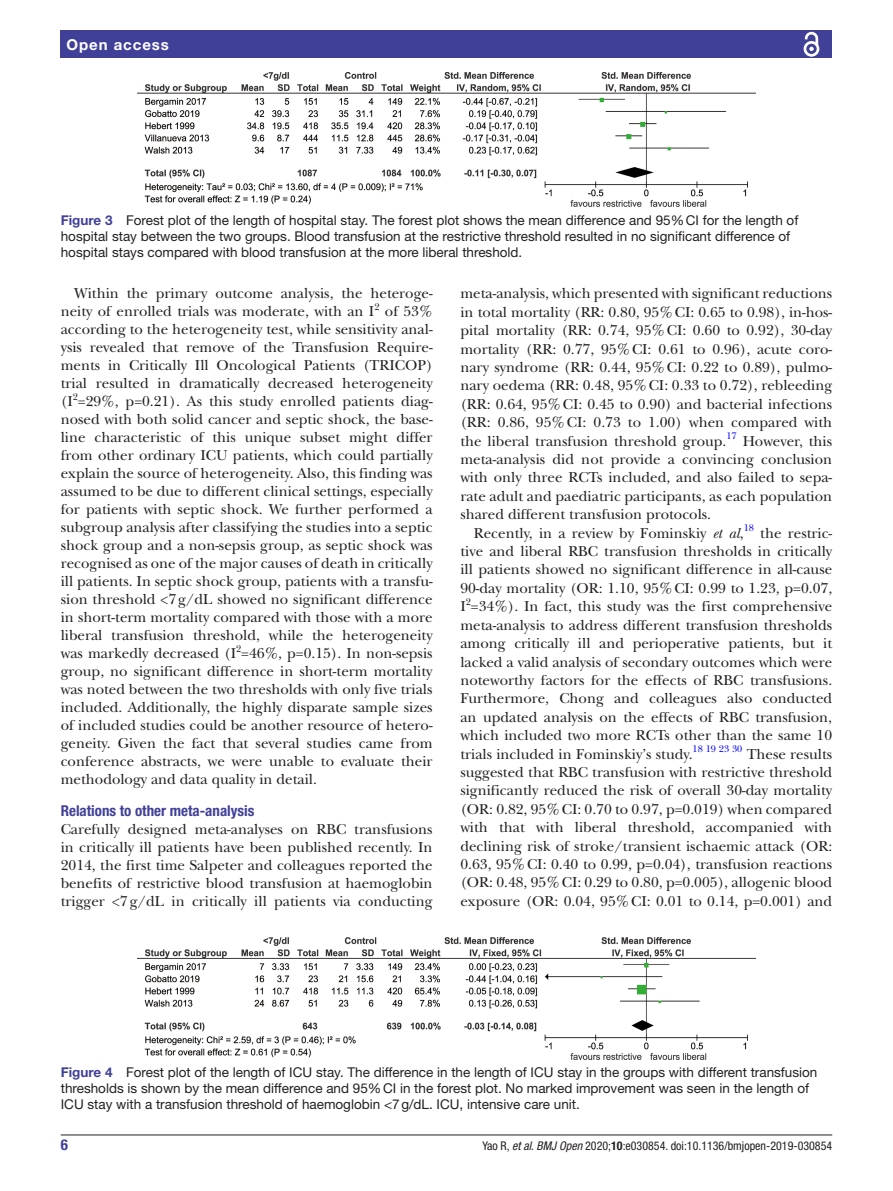
<style>
.page{position:relative;width:893px;height:1191px;background:#fff}
.page>*{position:absolute;margin:0;border:0;box-sizing:border-box;transform-origin:0 0}
.t1{font:15px/18px "New Baskerville";color:#231f20;text-align:justify}
.t2{font:700 condensed 15px "Helvetica Neue LT Std";color:#414099}
.t3{font:700 15px "Helvetica Neue LT Std";letter-spacing:.065em;color:#fff}
.t4{font:13.5px/16.2px "Helvetica Neue LT Std";color:#231f20}
.t5{font:condensed 12px "Helvetica Neue LT Std";color:#231f20}
.t6{font:9.9px "New Baskerville";color:#00f}
.t7{font:9.9px "New Baskerville";color:#231f20}
.s1{font-weight:700;color:#414099}
.s2{font-style:italic}
.s3{font-weight:700}
</style>
<div class="page">
<hr style="left:61px;top:1134px;width:771px;height:1px;background:#231f20">
<div style="left:61px;top:31px;width:771px;height:27px;background:#414099"></div>
<svg style="left:803px;top:31px;width:17px;height:26px"></svg>
<img style="left:138px;top:73px;width:617px;height:134px">
<img style="left:138px;top:937px;width:617px;height:122px">
<p class="t3" style="left:66px;top:35px;width:104px">Open access</p>
<p class="t4" style="left:61px;top:211px;width:739px"><span class="s1">Figure 3</span> Forest plot of the length of hospital stay. The forest plot shows the mean difference and 95%CI for the length of hospital stay between the two groups. Blood transfusion at the restrictive threshold resulted in no significant difference of hospital stays compared with blood transfusion at the more liberal threshold.</p>
<p class="t1" style="left:61px;top:284px;width:373px;text-indent:14px">Within the primary outcome analysis, the heteroge&shy;neity of enrolled trials was moderate, with an I</p>
<p class="t7" style="left:374px;top:300px;width:7px">2</p>
<p class="t1" style="left:61px;top:302px;width:373px;text-indent:324px">of 53% according to the heterogeneity test, while sensitivity anal&shy;ysis revealed that remove of the Transfusion Require&shy;ments in Critically Ill Oncological Patients (TRICOP) trial resulted in dramatically decreased heterogeneity (I =29%, p=0.21). As this study enrolled patients diag-</p>
<p class="t7" style="left:73px;top:390px;width:7px">2</p>
<p class="t1" style="left:61px;top:410px;width:373px">nosed with both solid cancer and septic shock, the base&shy;line characteristic of this unique subset might differ from other ordinary ICU patients, which could partially explain the source of heterogeneity. Also, this finding was assumed to be due to different clinical settings, especially for patients with septic shock. We further performed a subgroup analysis after classifying the studies into a septic shock group and a non-sepsis group, as septic shock was recognised as one of the major causes of death in critically ill patients. In septic shock group, patients with a transfu&shy;sion threshold &lt;7g/dL showed no significant difference in short-term mortality compared with those with a more liberal transfusion threshold, while the heterogeneity was markedly decreased (I =46%, p=0.15). In non-sepsis</p>
<p class="t7" style="left:236px;top:642px;width:7px">2</p>
<p class="t1" style="left:61px;top:662px;width:373px">group, no significant difference in short-term mortality was noted between the two thresholds with only five trials included. Additionally, the highly disparate sample sizes of included studies could be another resource of hetero&shy;geneity. Given the fact that several studies came from conference abstracts, we were unable to evaluate their methodology and data quality in detail.</p>
<p class="t2" style="left:61px;top:801px;width:195px">Relations to other meta-analysis</p>
<p class="t1" style="left:61px;top:820px;width:373px">Carefully designed meta-analyses on RBC transfusions in critically ill patients have been published recently. In 2014, the first time Salpeter and colleagues reported the benefits of restrictive blood transfusion at haemoglobin trigger &lt;7g/dL in critically ill patients via conducting</p>
<p class="t1" style="left:460px;top:284px;width:373px">meta-analysis, which presented with significant reductions</p>
<p class="t1" style="left:460px;top:303px;width:373px">in total mortality (RR: 0.80, 95%CI: 0.65 to 0.98), in-hos-</p>
<p class="t1" style="left:460px;top:321px;width:373px">pital mortality (RR: 0.74, 95%CI: 0.60 to 0.92), 30-day</p>
<p class="t1" style="left:460px;top:340px;width:373px">mortality (RR: 0.77, 95%CI: 0.61 to 0.96), acute coro-</p>
<p class="t1" style="left:460px;top:358px;width:373px">nary syndrome (RR: 0.44, 95%CI: 0.22 to 0.89), pulmo-</p>
<p class="t1" style="left:460px;top:376px;width:373px">nary oedema (RR: 0.48, 95%CI: 0.33 to 0.72), rebleeding</p>
<p class="t1" style="left:460px;top:395px;width:373px">(RR: 0.64, 95%CI: 0.45 to 0.90) and bacterial infections</p>
<p class="t1" style="left:460px;top:413px;width:373px">(RR: 0.86, 95%CI: 0.73 to 1.00) when compared with</p>
<p class="t1" style="left:460px;top:432px;width:373px">the liberal transfusion threshold group.<sup>17</sup> However, this</p>
<p class="t1" style="left:460px;top:450px;width:373px">meta-analysis did not provide a convincing conclusion</p>
<p class="t1" style="left:460px;top:468px;width:373px">with only three RCTs included, and also failed to sepa-</p>
<p class="t1" style="left:460px;top:487px;width:373px">rate adult and paediatric participants, as each population</p>
<p class="t1" style="left:460px;top:505px;width:252px">shared different transfusion protocols.</p>
<p class="t1" style="left:474px;top:524px;width:271px">Recently, in a review by Fominskiy <span class="s2">et al</span>,</p>
<p class="t6" style="left:744px;top:522px;width:12px">18</p>
<p class="t1" style="left:460px;top:523px;width:373px;line-height:18.5px;text-indent:300px">the restric&shy;tive and liberal RBC transfusion thresholds in critically ill patients showed no significant difference in all-cause 90-day mortality (OR: 1.10, 95%CI: 0.99 to 1.23, p=0.07, I =34%). In fact, this study was the first comprehensive</p>
<p class="t7" style="left:466px;top:595px;width:7px">2</p>
<p class="t1" style="left:460px;top:615px;width:373px;line-height:18.5px">meta-analysis to address different transfusion thresholds among critically ill and perioperative patients, but it lacked a valid analysis of secondary outcomes which were noteworthy factors for the effects of RBC transfusions.<br>Furthermore, Chong and colleagues also conducted an updated analysis on the effects of RBC transfusion, which included two more RCTs other than the same 10 trials included in Fominskiy’s study.</p>
<p class="t6" style="left:693px;top:743px;width:51px">18 19 23 30</p>
<p class="t1" style="left:460px;top:744px;width:373px;line-height:18.5px;text-indent:286px">These results suggested that RBC transfusion with restrictive threshold significantly reduced the risk of overall 30-day mortality (OR: 0.82, 95%CI: 0.70 to 0.97, p=0.019) when compared with that with liberal threshold, accompanied with declining risk of stroke/transient ischaemic attack (OR:<br>0.63, 95%CI: 0.40 to 0.99, p=0.04), transfusion reactions (OR: 0.48, 95%CI: 0.29 to 0.80, p=0.005), allogenic blood exposure (OR: 0.04, 95%CI: 0.01 to 0.14, p=0.001) and</p>
<p class="t4" style="left:61px;top:1063px;width:758px"><span class="s1">Figure 4</span> Forest plot of the length of ICU stay. The difference in the length of ICU stay in the groups with different transfusion thresholds is shown by the mean difference and 95%CI in the forest plot. No marked improvement was seen in the length of<br>ICU stay with a transfusion threshold of haemoglobin &lt;7g/dL. ICU, intensive care unit.</p>
<p class="t2" style="left:61px;top:1135px;width:9px">6</p>
<p class="t5" style="left:482px;top:1138px;width:351px">Yao R, <span class="s2">et al</span>. <span class="s2">BMJ Open</span> 2020;<span class="s3">10</span>:e030854. doi:10.1136/bmjopen-2019-030854</p>
</div>
